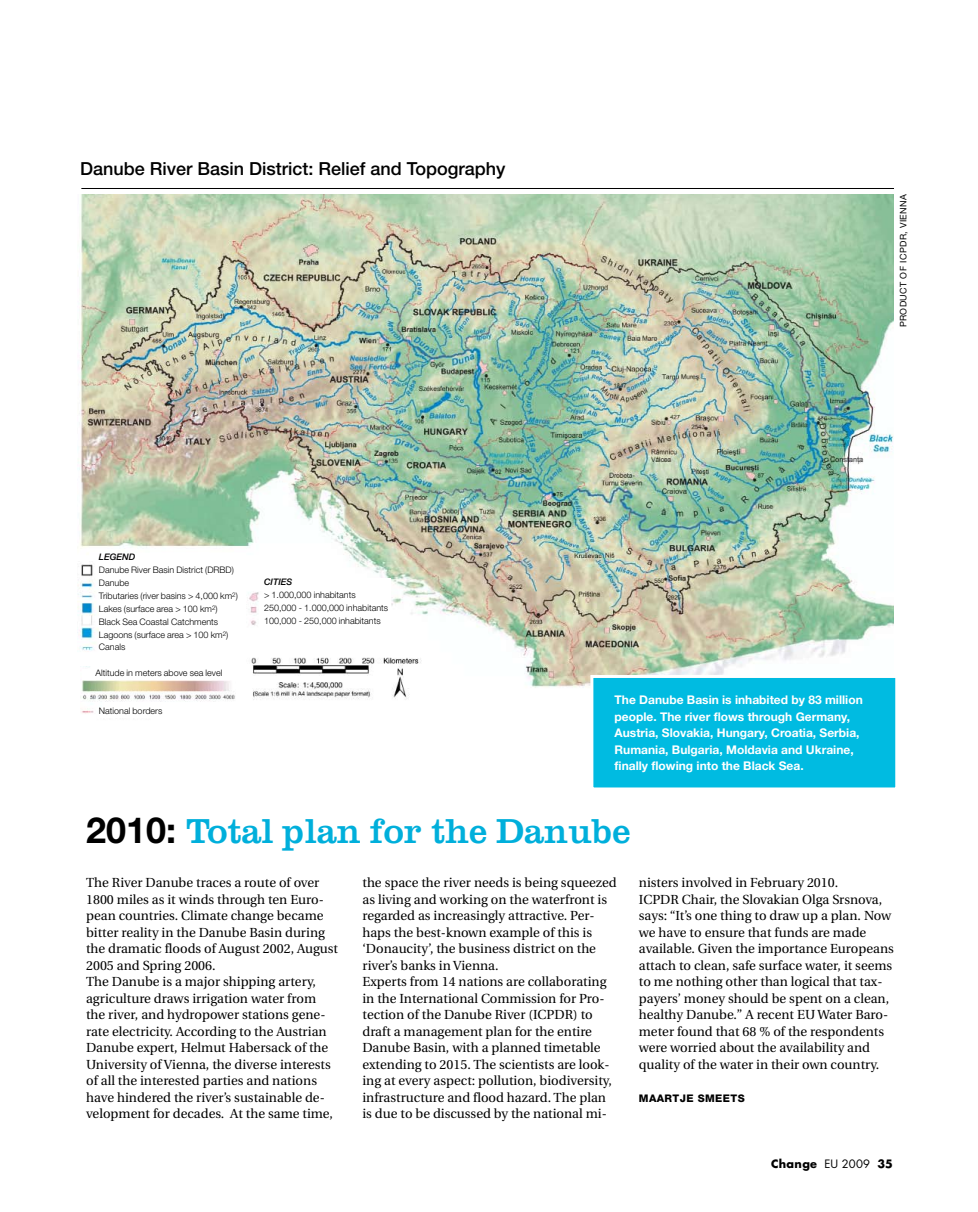
<style>
.page{position:relative;width:978px;height:1212px;background:#fff}
.page>*{position:absolute;margin:0;border:0;box-sizing:border-box;transform-origin:0 0}
.t1{font:36px "Clarendon LT Std";color:#00afdb}
.t2{font:500 18px "Helvetica Neue";color:#000}
.t3{font:13.2px/16.5px "Utopia";color:#000}
.t4{font:700 12px/16.5px "Helvetica Neue";color:#fff}
.t5{font:700 11.25px "Futura";letter-spacing:.03em;color:#000}
.t6{font:800 10.5px "Helvetica Neue";color:#000}
.t7{font:300 9px/12.9px "Helvetica Neue";color:#000}
.t8{font:9px "Helvetica Neue";letter-spacing:.04em;color:#000}
.t9{font:italic 500 9px "Helvetica Neue";color:#000}
.s1{font-family:"Helvetica Neue";font-weight:700;color:#000}
.s2{font-weight:400}
</style>
<div class="page">
<img style="left:77px;top:194px;width:816px;height:506px">
<hr style="left:81px;top:188px;width:813px;height:1px;background:#000">
<div style="left:99px;top:553px;width:146px;height:100px;background:#fff"></div>
<div style="left:76px;top:655px;width:166px;height:51px;background:#fff"></div>
<div style="left:264px;top:578px;width:127px;height:52px;background:#fff"></div>
<img style="left:81px;top:667px;width:166px;height:47px">
<div style="left:83px;top:669px;width:152px;height:10px;background:#fff"></div>
<div style="left:99px;top:707px;width:152px;height:10px;background:#fff"></div>
<div style="left:592px;top:676px;width:305px;height:113px;background:#00bbe1"></div>
<div style="left:590px;top:675px;width:308px;height:115px;border:3px solid #fff"></div>
<h2 class="t2" style="left:80px;top:158px;width:427px">Danube River Basin District: Relief and Topography</h2>
<p class="t8" style="left:898px;top:327px;width:134px;rotate:-90deg">product of ICPDR, Vienna</p>
<p class="t9" style="left:99px;top:552px;width:38px">LEGEND</p>
<p class="t7" style="left:99px;top:563px;width:141px">Danube River Basin District (DRBD)<br>Danube<br>Tributaries (river basins &gt; 4,000 km<sup>2</sup>)<br>Lakes (surface area &gt; 100 km<sup>2</sup>)<br>Black Sea Coastal Catchments<br>Lagoons (surface area &gt; 100 km<sup>2</sup>)<br>Canals</p>
<p class="t7" style="left:95px;top:666px;width:128px">Altitude in meters above sea level</p>
<p class="t7" style="left:99px;top:704px;width:65px">National borders</p>
<p class="t9" style="left:264px;top:577px;width:30px">CITIES</p>
<p class="t7" style="left:264px;top:588px;width:126px">&gt; 1.000,000 inhabitants<br>250,000 - 1.000,000 inhabitants<br>100,000 - 250,000 inhabitants</p>
<p class="t4" style="left:615px;top:691px;width:250px">The Danube Basin is inhabited by 83 million people. The river flows through Germany, Austria, Slovakia, Hungary, Croatia, Serbia, Rumania, Bulgaria, Moldavia and Ukraine, finally flowing into the Black Sea.</p>
<h1 class="t1" style="left:86px;top:810px;width:546px"><span class="s1">2010:</span> Total plan for the Danube</h1>
<p class="t3" style="left:86px;top:875px;width:254px">The River Danube traces a route of over 1800 miles as it winds through ten Euro&shy;pean countries. Climate change became bitter reality in the Danube Basin during the dramatic floods of August 2002, August 2005 and Spring 2006.<br>The Danube is a major shipping artery, agriculture draws irrigation water from the river, and hydropower stations gene&shy;rate electricity. According to the Austrian Danube expert, Helmut Habersack of the University of Vienna, the diverse interests of all the interested parties and nations have hindered the river’s sustainable de&shy;velopment for decades. At the same time,</p>
<p class="t3" style="left:362px;top:875px;width:256px">the space the river needs is being squeezed as living and working on the waterfront is regarded as increasingly attractive. Per&shy;haps the best-known example of this is ‘Donaucity’, the business district on the river’s banks in Vienna.<br>Experts from 14 nations are collaborating in the International Commission for Pro&shy;tection of the Danube River (ICPDR) to draft a management plan for the entire Danube Basin, with a planned timetable extending to 2015. The scientists are look&shy;ing at every aspect: pollution, biodiversity, infrastructure and flood hazard. The plan is due to be discussed by the national mi-</p>
<p class="t3" style="left:639px;top:875px;width:257px">nisters involved in February 2010.<br>ICPDR Chair, the Slovakian Olga Srsnova, says: “It’s one thing to draw up a plan. Now we have to ensure that funds are made available. Given the importance Europeans attach to clean, safe surface water, it seems to me nothing other than logical that tax&shy;payers’ money should be spent on a clean, healthy Danube.” A recent EU Water Baro&shy;meter found that 68 % of the respondents were worried about the availability and quality of the water in their own country.</p>
<p class="t6" style="left:639px;top:1092px;width:42px">MAARTJE</p>
<p class="t6" style="left:698px;top:1092px;width:17px">SMEETS</p>
<p class="t5" style="left:771px;top:1156px;width:123px">Change <span class="s2">EU 2009</span> 35</p>
</div>
